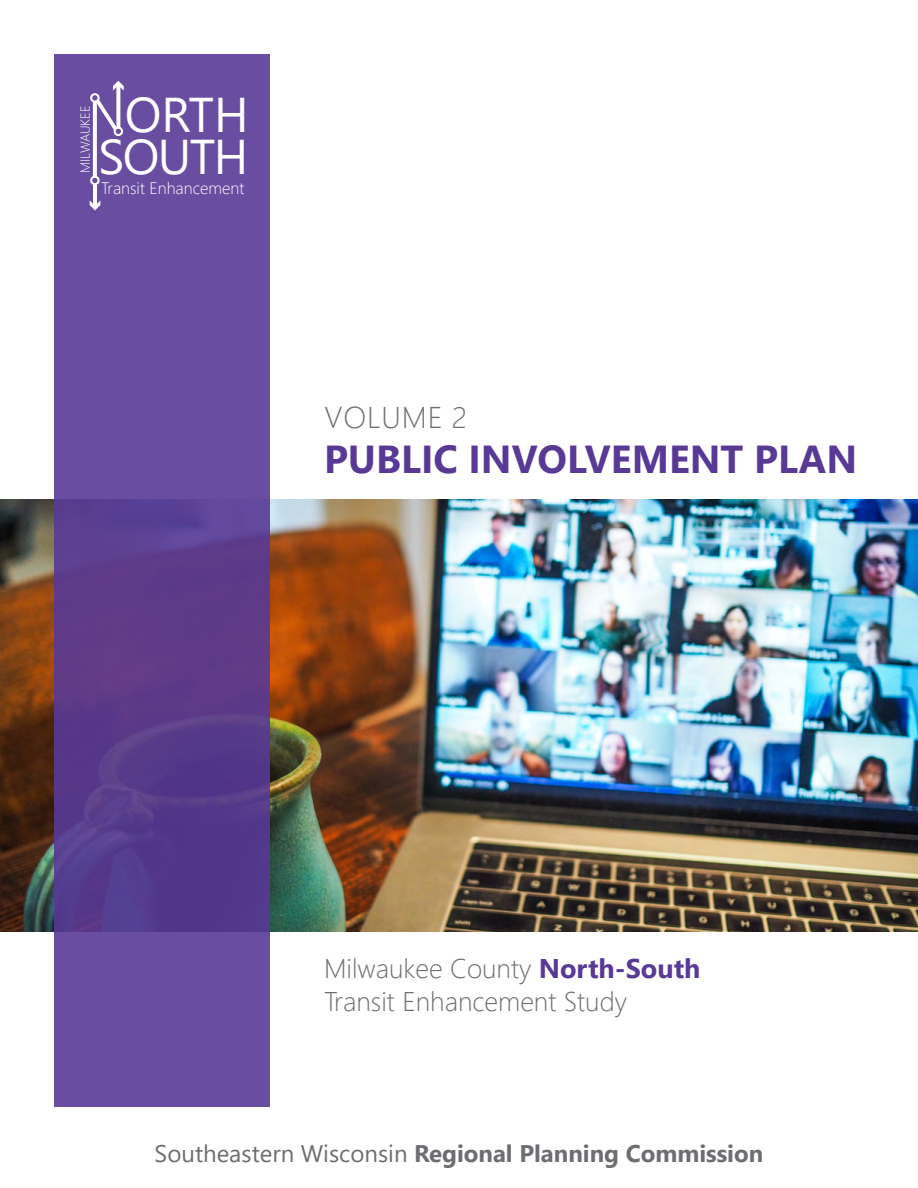
<style>
.page{position:relative;width:918px;height:1188px;background:#fff}
.page>*{position:absolute;margin:0;border:0;box-sizing:border-box;transform-origin:0 0}
.t1{font:48.75px/41.2px "Segoe UI";letter-spacing:-.03em;color:#fff;text-align:center}
.t2{font:700 39px "Segoe UI";color:#583996}
.t3{font:300 30px "Segoe UI";letter-spacing:.035em;color:#6d6e71}
.t4{font:300 27px/32.4px "Segoe UI";color:#6d6e71}
.t5{font:700 24px "Segoe UI";color:#6d6e71}
.t6{font:300 16.65px "Segoe UI";color:#fff}
.t7{font:300 13.2px "Segoe UI";color:#fff}
.s1{font-weight:700;color:#583996}
.s2{font-weight:400}
</style>
<div class="page">
<img style="left:0;top:500px;width:918px;height:432px">
<svg style="left:54px;top:54px;width:216px;height:1053px;background:#624597"></svg>
<svg style="left:93px;top:81px;width:31px;height:96px"></svg>
<hr style="left:93px;top:184px;width:4px;height:23px;background:#fff">
<svg style="left:90px;top:200px;width:10px;height:10px"></svg>
<div style="left:114px;top:127px;width:9px;height:9px;border:2px solid #fff;border-radius:50%"></div>
<div style="left:90px;top:93px;width:10px;height:10px;border:2px solid #fff;border-radius:50%"></div>
<div style="left:90px;top:176px;width:10px;height:9px;border:2px solid #fff;border-radius:50%"></div>
<p class="t7" style="left:73px;top:173px;width:69px;rotate:-90deg">MILWAUKEE</p>
<h1 class="t1" style="left:99px;top:90px;width:152px">ORTH<br>SOUTH</h1>
<p class="t6" style="left:101px;top:172px;width:145px">Transit Enhancement</p>
<p class="t3" style="left:325px;top:389px;width:144px">VOLUME 2</p>
<h2 class="t2" style="left:324px;top:422px;width:535px">PUBLIC INVOLVEMENT PLAN</h2>
<p class="t4" style="left:324px;top:950px;width:378px">Milwaukee County <span class="s1">North-South<br></span>Transit Enhancement Study</p>
<p class="t5" style="left:155px;top:1131px;width:610px"><span class="s2">Southeastern Wisconsin</span> Regional Planning Commission</p>
</div>
